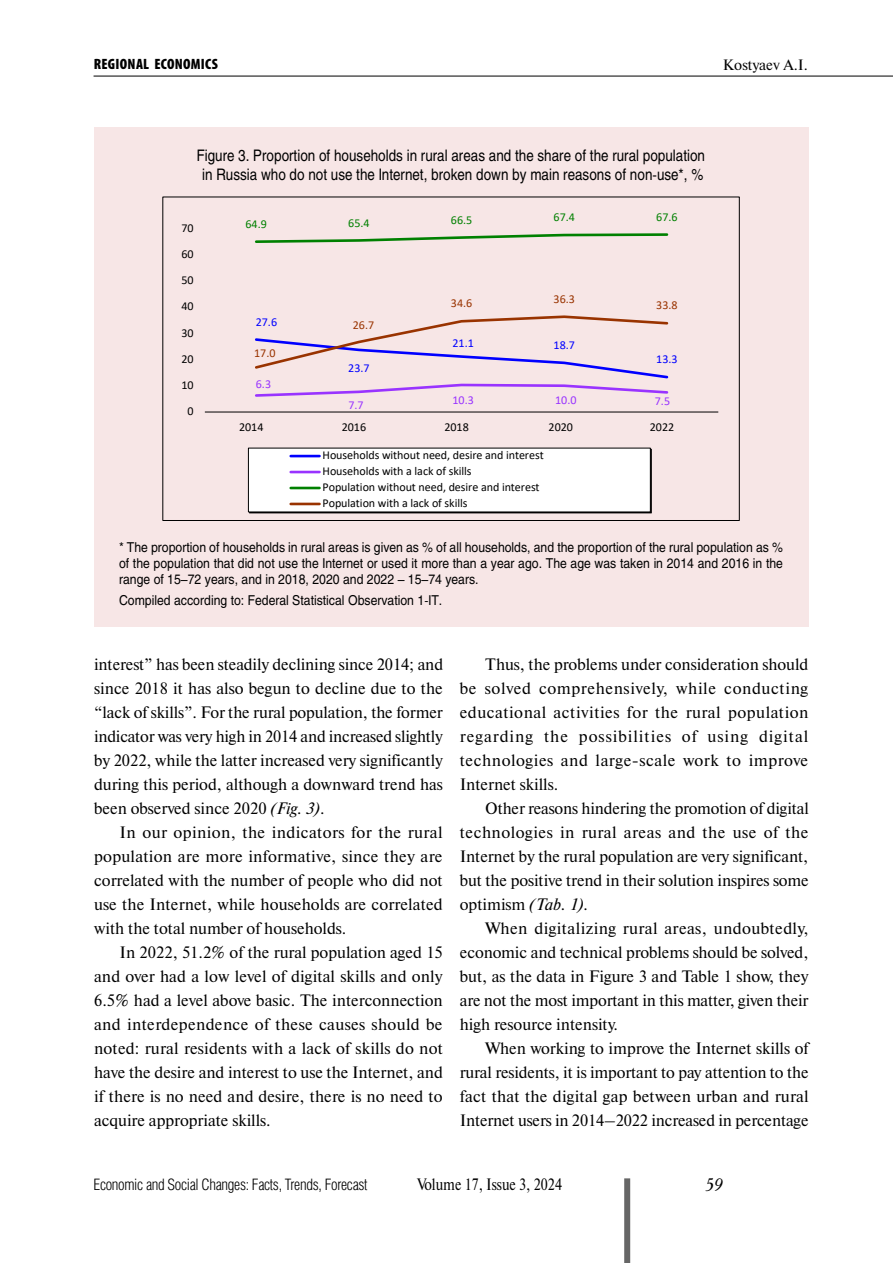
<style>
.page{position:relative;width:893px;height:1263px;background:#fff}
.page>*{position:absolute;margin:0;border:0;box-sizing:border-box;transform-origin:0 0}
.t1{font:italic 18px "Academy";color:#000}
.t2{font:16.5px/24px "Newton C";color:#000;text-align:justify}
.t3{font:16.5px "Newton C";color:#000;scale:.85 1}
.t4{font:15.75px/18.9px "Helios";color:#000;text-align:center;scale:.85 1}
.t5{font:300 15.75px "Helios Cond";letter-spacing:-.02em;color:#000}
.t6{font:900 condensed 15px "Myriad Pro";letter-spacing:.02em;color:#000}
.t7{font:15px "Newton C";color:#000}
.t8{font:13.5px/16.2px "Helios";color:#000;text-align:justify;scale:.9 1}
.t9{font:12px/15.9px "Calibri";letter-spacing:-.005em;color:#000}
.t10{font:12px "Calibri";color:#00f}
.t11{font:12px "Calibri";color:#008000}
.t12{font:12px "Calibri";color:#930}
.t13{font:12px "Calibri";color:#93f}
.s1{font-style:italic}
</style>
<div class="page">
<div style="left:624px;top:1178px;width:6px;height:85px;background:#666"></div>
<hr style="left:94px;top:76px;width:799px;height:1px;background:#000">
<div style="left:94px;top:128px;width:714px;height:499px;background:#f7e6e6"></div>
<hr style="left:205px;top:412px;width:513px;height:1px;background:#000">
<svg style="left:255px;top:233px;width:414px;height:10px"></svg>
<svg style="left:255px;top:315px;width:414px;height:82px"></svg>
<div style="left:248px;top:448px;width:402px;height:64px;background:#fff"></div>
<hr style="left:291px;top:455px;width:28px;height:2px;background:#00f">
<hr style="left:291px;top:471px;width:28px;height:2px;background:#93f">
<hr style="left:291px;top:487px;width:28px;height:2px;background:#008000">
<hr style="left:291px;top:503px;width:28px;height:2px;background:#930">
<p class="t6" style="left:94px;top:54px;width:126px">REGIONAL ECONOMICS</p>
<p class="t7" style="left:723px;top:56px;width:87px">Kostyaev A.I.</p>
<p class="t4" style="left:197px;top:146px;width:600px">Figure 3. Proportion of households in rural areas and the share of the rural population in Russia who do not use the Internet, broken down by main reasons of non-use*, %</p>
<p class="t9" style="left:182px;top:219px;width:14px">70</p>
<p class="t9" style="left:182px;top:246px;width:14px">60</p>
<p class="t9" style="left:182px;top:272px;width:14px">50</p>
<p class="t9" style="left:182px;top:298px;width:14px">40</p>
<p class="t9" style="left:182px;top:324px;width:14px">30</p>
<p class="t9" style="left:182px;top:351px;width:14px">20</p>
<p class="t9" style="left:182px;top:377px;width:14px">10</p>
<p class="t9" style="left:188px;top:403px;width:8px">0</p>
<p class="t11" style="left:246px;top:216px;width:23px">64.9</p>
<p class="t11" style="left:348px;top:214px;width:23px">65.4</p>
<p class="t11" style="left:451px;top:211px;width:23px">66.5</p>
<p class="t11" style="left:554px;top:209px;width:23px">67.4</p>
<p class="t11" style="left:656px;top:208px;width:23px">67.6</p>
<p class="t10" style="left:256px;top:314px;width:23px">27.6</p>
<p class="t12" style="left:254px;top:345px;width:23px">17.0</p>
<p class="t13" style="left:256px;top:376px;width:17px">6.3</p>
<p class="t12" style="left:353px;top:316px;width:23px">26.7</p>
<p class="t10" style="left:348px;top:359px;width:23px">23.7</p>
<p class="t13" style="left:348px;top:397px;width:17px">7.7</p>
<p class="t12" style="left:451px;top:295px;width:23px">34.6</p>
<p class="t12" style="left:554px;top:291px;width:23px">36.3</p>
<p class="t10" style="left:452px;top:334px;width:23px">21.1</p>
<p class="t10" style="left:554px;top:336px;width:23px">18.7</p>
<p class="t12" style="left:656px;top:297px;width:23px">33.8</p>
<p class="t10" style="left:656px;top:351px;width:23px">13.3</p>
<p class="t13" style="left:452px;top:391px;width:23px">10.3</p>
<p class="t13" style="left:555px;top:392px;width:23px">10.0</p>
<p class="t13" style="left:655px;top:393px;width:17px">7.5</p>
<p class="t9" style="left:239px;top:419px;width:26px">2014</p>
<p class="t9" style="left:342px;top:419px;width:26px">2016</p>
<p class="t9" style="left:444px;top:419px;width:26px">2018</p>
<p class="t9" style="left:548px;top:419px;width:26px">2020</p>
<p class="t9" style="left:650px;top:419px;width:26px">2022</p>
<p class="t9" style="left:323px;top:447px;width:223px">Households without need, desire and interest Households with a lack of skills<br>Population without need, desire and interest Population with a lack of skills</p>
<p class="t8" style="left:119px;top:539px;width:739px">* The proportion of households in rural areas is given as % of all households, and the proportion of the rural population as % of the population that did not use the Internet or used it more than a year ago. The age was taken in 2014 and 2016 in the range of 15–72 years, and in 2018, 2020 and 2022 – 15–74 years.</p>
<p class="t8" style="left:119px;top:592px;width:361px">Compiled according to: Federal Statistical Observation 1-IT.</p>
<p class="t2" style="left:94px;top:652px;width:350px">interest” has been steadily declining since 2014; and since 2018 it has also begun to decline due to the “lack of skills”. For the rural population, the former indicator was very high in 2014 and increased slightly by 2022, while the latter increased very significantly during this period, although a downward trend has been observed since 2020 <span class="s1">(Fig. 3)</span>.</p>
<p class="t2" style="left:94px;top:820px;width:350px;text-indent:26px">In our opinion, the indicators for the rural population are more informative, since they are correlated with the number of people who did not use the Internet, while households are correlated with the total number of households.</p>
<p class="t2" style="left:94px;top:940px;width:350px;text-indent:26px">In 2022, 51.2% of the rural population aged 15 and over had a low level of digital skills and only 6.5% had a level above basic. The interconnection and interdependence of these causes should be noted: rural residents with a lack of skills do not have the desire and interest to use the Internet, and if there is no need and desire, there is no need to acquire appropriate skills.</p>
<p class="t2" style="left:460px;top:652px;width:350px;text-indent:26px">Thus, the problems under consideration should be solved comprehensively, while conducting educational activities for the rural population regarding the possibilities of using digital technologies and large-scale work to improve Internet skills.</p>
<p class="t2" style="left:460px;top:796px;width:350px;text-indent:26px">Other reasons hindering the promotion of digital technologies in rural areas and the use of the Internet by the rural population are very significant, but the positive trend in their solution inspires some optimism <span class="s1">(Tab. 1).</span></p>
<p class="t2" style="left:460px;top:916px;width:350px;text-indent:26px">When digitalizing rural areas, undoubtedly, economic and technical problems should be solved, but, as the data in Figure 3 and Table 1 show, they are not the most important in this matter, given their high resource intensity.</p>
<p class="t2" style="left:460px;top:1036px;width:350px;text-indent:26px">When working to improve the Internet skills of rural residents, it is important to pay attention to the fact that the digital gap between urban and rural Internet users in 2014–2022 increased in percentage</p>
<p class="t5" style="left:94px;top:1176px;width:276px">Economic and Social Changes: Facts, Trends, Forecast</p>
<p class="t3" style="left:417px;top:1176px;width:172px">Volume 17, Issue 3, 2024</p>
<p class="t1" style="left:705px;top:1174px;width:19px">59</p>
</div>
